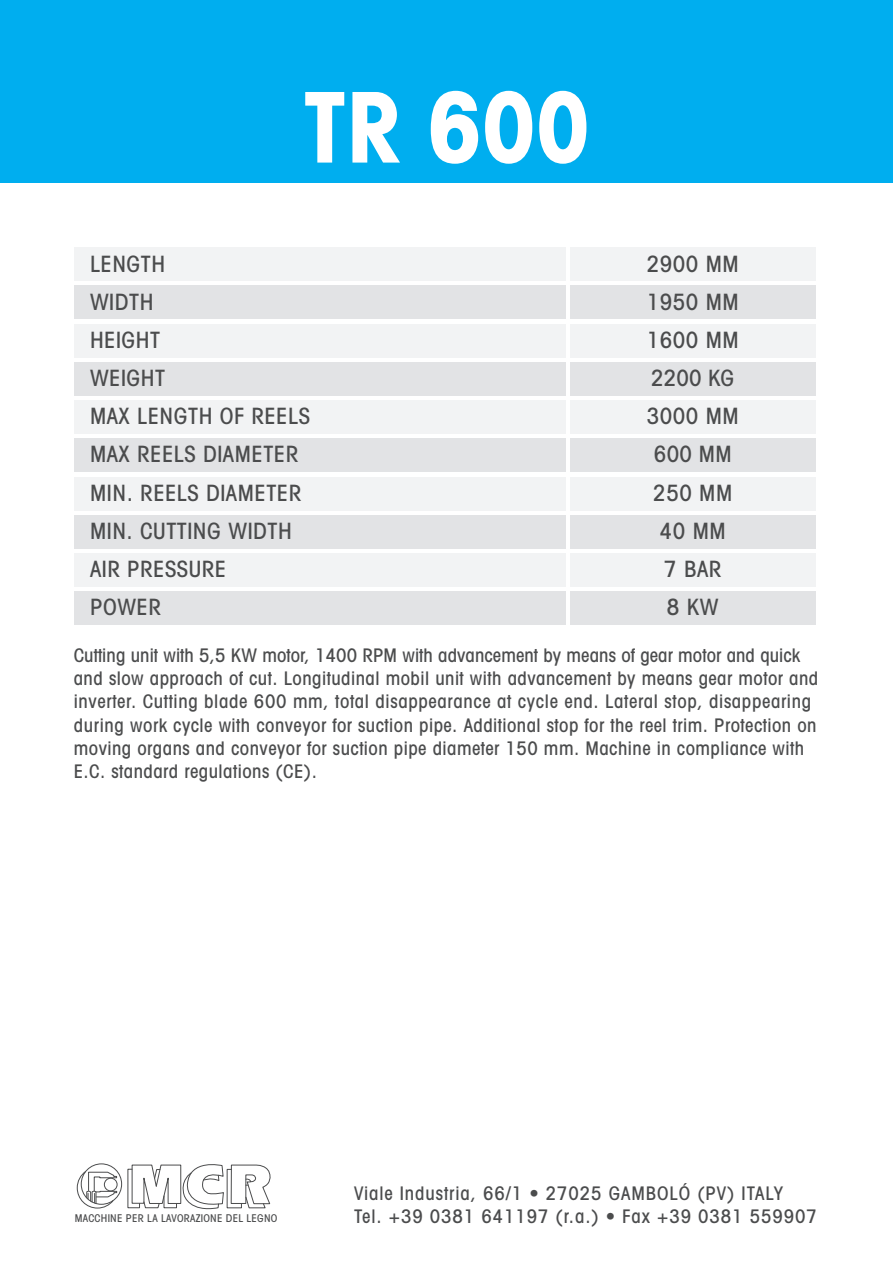
<style>
.page{position:relative;width:893px;height:1263px;background:#fff}
.page>*{position:absolute;margin:0;border:0;box-sizing:border-box;transform-origin:0 0}
.t1{font:700 condensed 97.5px "Avant Garde";color:#fff}
.t2{font:500 condensed 22.5px/38.1px "Avant Garde";letter-spacing:.025em;color:#4b4c4d;text-align:center}
.t3{font:500 condensed 18.75px/23.2px "Avant Garde";letter-spacing:.025em;color:#4b4c4d}
.t4{font:500 condensed 18.75px/22.5px "Avant Garde";letter-spacing:.05em;color:#4b4c4d}
.t5{font:500 condensed 10.8px "Avant Garde";letter-spacing:.025em;color:#4b4c4d}
</style>
<div class="page">
<div style="left:74px;top:247px;width:491px;height:34px;background:#f2f3f4"></div>
<div style="left:74px;top:286px;width:491px;height:33px;background:#e2e3e5"></div>
<div style="left:74px;top:324px;width:491px;height:33px;background:#f2f3f4"></div>
<div style="left:74px;top:362px;width:491px;height:33px;background:#e2e3e5"></div>
<div style="left:74px;top:400px;width:491px;height:34px;background:#f2f3f4"></div>
<div style="left:74px;top:439px;width:491px;height:33px;background:#e2e3e5"></div>
<div style="left:74px;top:477px;width:491px;height:33px;background:#f2f3f4"></div>
<div style="left:570px;top:247px;width:246px;height:34px;background:#f2f3f4"></div>
<div style="left:570px;top:286px;width:246px;height:33px;background:#e2e3e5"></div>
<div style="left:570px;top:324px;width:246px;height:33px;background:#f2f3f4"></div>
<div style="left:570px;top:362px;width:246px;height:33px;background:#e2e3e5"></div>
<div style="left:570px;top:400px;width:246px;height:34px;background:#f2f3f4"></div>
<div style="left:570px;top:439px;width:246px;height:33px;background:#e2e3e5"></div>
<div style="left:74px;top:515px;width:491px;height:33px;background:#e2e3e5"></div>
<div style="left:570px;top:515px;width:246px;height:33px;background:#e2e3e5"></div>
<div style="left:570px;top:477px;width:246px;height:33px;background:#f2f3f4"></div>
<div style="left:74px;top:553px;width:491px;height:34px;background:#f2f3f4"></div>
<div style="left:74px;top:592px;width:491px;height:33px;background:#e2e3e5"></div>
<div style="left:570px;top:553px;width:246px;height:34px;background:#f2f3f4"></div>
<div style="left:570px;top:592px;width:246px;height:33px;background:#e2e3e5"></div>
<div style="left:0;top:0;width:893px;height:182px;background:#00aeef"></div>
<div style="left:81px;top:1163px;width:41px;height:41px;border:1px solid #4b4c4d;border-radius:50%"></div>
<svg style="left:77px;top:1170px;width:40px;height:39px"></svg>
<svg style="left:127px;top:1164px;width:144px;height:46px"></svg>
<p class="t1" style="left:303px;top:92px;width:288px">TR 600</p>
<p class="t2" style="left:90px;top:247px;width:221px;text-align:left">LENGTH<br>WIDTH<br>HEIGHT<br>WEIGHT<br>MAX LENGTH OF REELS<br>MAX REELS DIAMETER<br>MIN. REELS DIAMETER<br>MIN. CUTTING WIDTH<br>AIR PRESSURE<br>POWER</p>
<p class="t3" style="left:74px;top:645px;width:746px">Cutting unit with 5,5 KW motor, 1400 RPM with advancement by means of gear motor and quick and slow approach of cut. Longitudinal mobil unit with advancement by means gear motor and inverter. Cutting blade 600 mm, total disappearance at cycle end. Lateral stop, disappearing during work cycle with conveyor for suction pipe. Additional stop for the reel trim. Protection on moving organs and conveyor for suction pipe diameter 150 mm. Machine in compliance with E.C. standard regulations (CE).</p>
<p class="t2" style="left:647px;top:247px;width:94px">2900 MM<br>1950 MM<br>1600 MM<br>2200 KG<br>3000 MM<br>600 MM<br>250 MM<br>40 MM<br>7 BAR<br>8 KW</p>
<p class="t5" style="left:75px;top:1214px;width:204px">MACCHINE PER LA LAVORAZIONE DEL LEGNO</p>
<p class="t4" style="left:354px;top:1184px;width:464px">Viale Industria, 66/1 • 27025 GAMBOLÓ (PV) ITALY<br>Tel. +39 0381 641197 (r.a.) • Fax +39 0381 559907</p>
</div>
